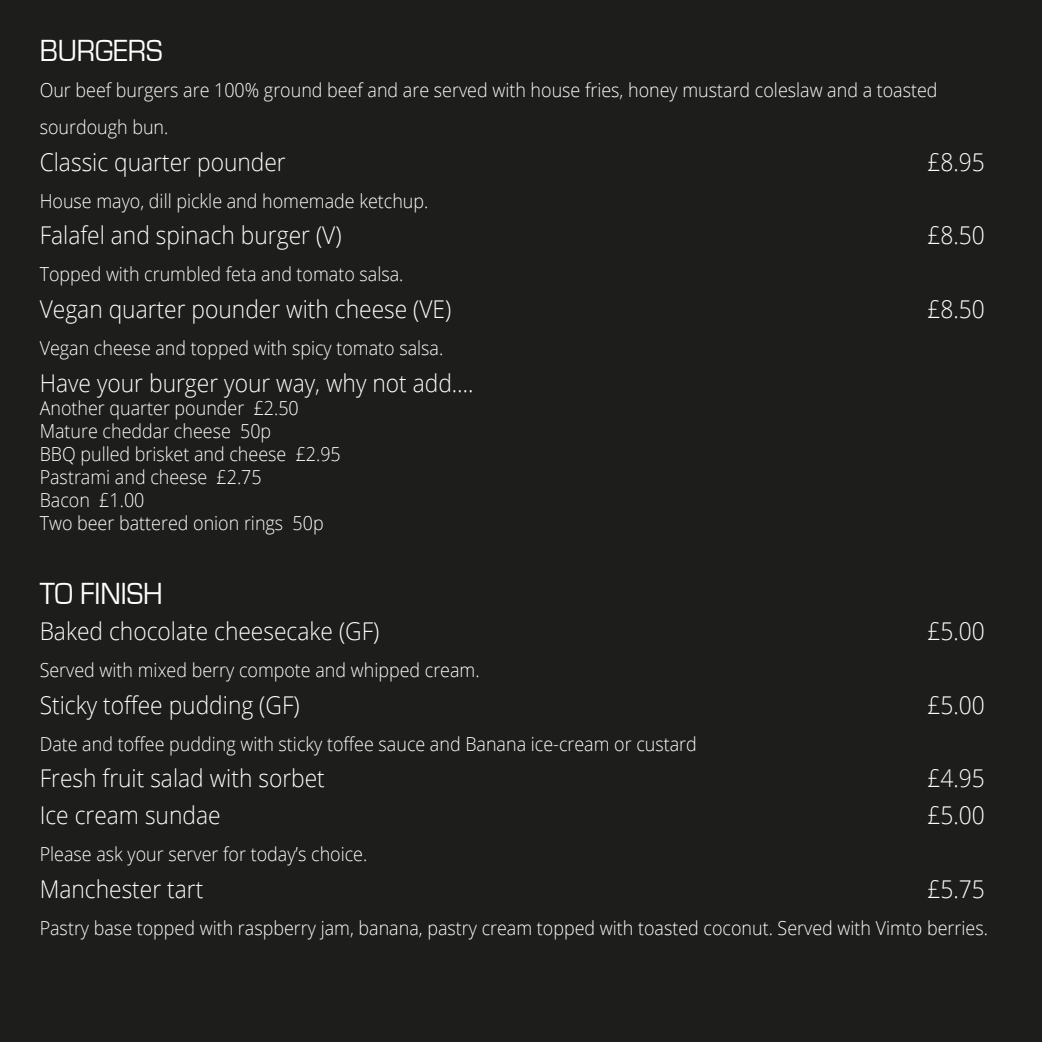
<style>
.page{position:relative;width:1042px;height:1042px;background:#fff}
.page>*{position:absolute;margin:0;border:0;box-sizing:border-box;transform-origin:0 0}
.t1{font:31.5px "Eurostile";color:#fff;scale:.93 1}
.t2{font:300 24.5px "Open Sans";color:#fff;scale:.93 1}
.t3{font:300 19.25px/36.8px "Open Sans";color:#fff;scale:.93 1}
</style>
<div class="page">
<div style="left:1px;top:1px;width:1040px;height:1040px;background:#1d1d1b"></div>
<p class="t1" style="left:40px;top:33px;width:134px">BURGERS</p>
<p class="t3" style="left:40px;top:72px;width:967px">Our beef burgers are 100% ground beef and are served with house fries, honey mustard coleslaw and a toasted sourdough bun.</p>
<p class="t2" style="left:40px;top:145px;width:266px">Classic quarter pounder</p>
<p class="t2" style="left:927px;top:145px;width:63px">£8.95</p>
<p class="t3" style="left:40px;top:182px;width:419px">House mayo, dill pickle and homemade ketchup.</p>
<p class="t2" style="left:40px;top:219px;width:326px">Falafel and spinach burger (V)</p>
<p class="t2" style="left:927px;top:219px;width:63px">£8.50</p>
<p class="t3" style="left:40px;top:255px;width:393px">Topped with crumbled feta and tomato salsa.</p>
<p class="t2" style="left:40px;top:292px;width:444px">Vegan quarter pounder with cheese (VE)</p>
<p class="t2" style="left:927px;top:292px;width:63px">£8.50</p>
<p class="t3" style="left:40px;top:329px;width:435px">Vegan cheese and topped with spicy tomato salsa.</p>
<p class="t2" style="left:40px;top:366px;width:468px">Have your burger your way, why not add….</p>
<p class="t3" style="left:40px;top:389px;width:280px">Another quarter pounder £2.50</p>
<p class="t3" style="left:40px;top:412px;width:250px">Mature cheddar cheese 50p</p>
<p class="t3" style="left:40px;top:435px;width:325px">BBQ pulled brisket and cheese £2.95</p>
<p class="t3" style="left:40px;top:458px;width:240px">Pastrami and cheese £2.75</p>
<p class="t3" style="left:40px;top:481px;width:114px">Bacon £1.00</p>
<p class="t3" style="left:40px;top:504px;width:307px">Two beer battered onion rings 50p</p>
<p class="t1" style="left:40px;top:576px;width:134px">TO FINISH</p>
<p class="t2" style="left:40px;top:615px;width:367px">Baked chocolate cheesecake (GF)</p>
<p class="t2" style="left:927px;top:615px;width:63px">£5.00</p>
<p class="t3" style="left:40px;top:651px;width:475px">Served with mixed berry compote and whipped cream.</p>
<p class="t2" style="left:40px;top:688px;width:281px">Sticky toffee pudding (GF)</p>
<p class="t2" style="left:927px;top:688px;width:63px">£5.00</p>
<p class="t3" style="left:40px;top:725px;width:708px">Date and toffee pudding with sticky toffee sauce and Banana ice-cream or custard</p>
<p class="t2" style="left:40px;top:762px;width:308px">Fresh fruit salad with sorbet</p>
<p class="t2" style="left:927px;top:762px;width:63px">£4.95</p>
<p class="t2" style="left:40px;top:798px;width:196px">Ice cream sundae</p>
<p class="t2" style="left:927px;top:798px;width:63px">£5.00</p>
<p class="t3" style="left:40px;top:835px;width:354px">Please ask your server for today’s choice.</p>
<p class="t2" style="left:40px;top:872px;width:178px">Manchester tart</p>
<p class="t2" style="left:927px;top:872px;width:63px">£5.75</p>
<p class="t3" style="left:40px;top:908px;width:1021px">Pastry base topped with raspberry jam, banana, pastry cream topped with toasted coconut. Served with Vimto berries.</p>
</div>
